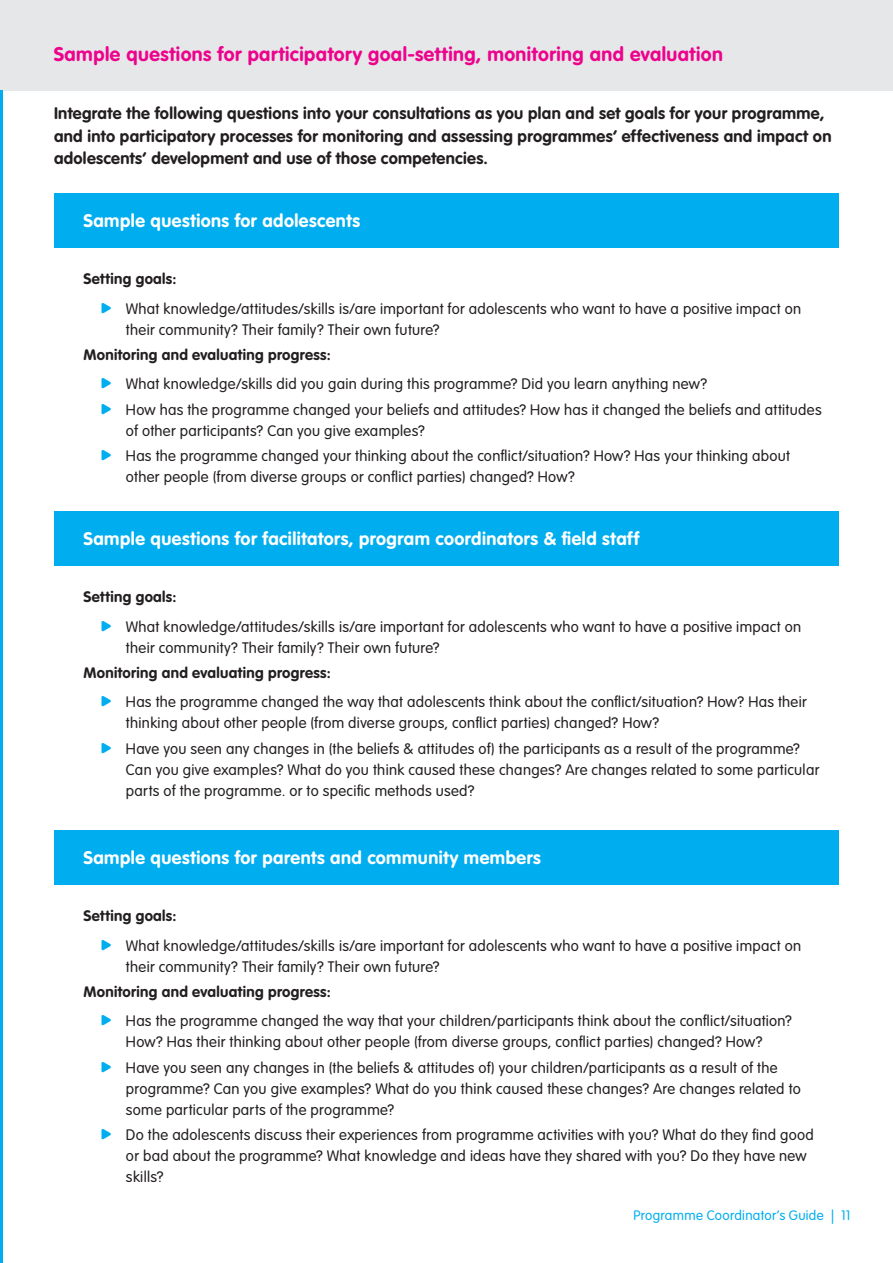
<style>
.page{position:relative;width:893px;height:1263px;background:#fff}
.page>*{position:absolute;margin:0;border:0;box-sizing:border-box;transform-origin:0 0}
.t1{font:700 19.5px "VAG Rounded Std";letter-spacing:.025em;color:#ed028c}
.t2{font:700 18px "VAG Rounded Std";letter-spacing:.025em;color:#fff}
.t3{font:700 16.5px/22.5px "VAG Rounded Std";letter-spacing:.02em;color:#231f20}
.t4{font:300 15px/21px "VAG Rounded Std";letter-spacing:.02em;color:#231f20}
.t5{font:700 15px "VAG Rounded Std";letter-spacing:.02em;color:#231f20}
.t6{font:300 13.5px "VAG Rounded Std";letter-spacing:.025em;color:#00aeef}
.s1{color:#00aeef}
</style>
<div class="page">
<div style="left:0;top:0;width:893px;height:91px;background:#e6e7e9"></div>
<hr style="left:0;top:91px;width:2px;height:1172px;background:#00aeef">
<div style="left:54px;top:193px;width:785px;height:54px;background:#00aeef"></div>
<div style="left:54px;top:511px;width:785px;height:54px;background:#00aeef"></div>
<div style="left:54px;top:830px;width:785px;height:54px;background:#00aeef"></div>
<h1 class="t1" style="left:54px;top:43px;width:671px">Sample questions for participatory goal-setting, monitoring and evaluation</h1>
<p class="t3" style="left:54px;top:103px;width:779px">Integrate the following questions into your consultations as you plan and set goals for your programme, and into participatory processes for monitoring and assessing programmes’ effectiveness and impact on adolescents’ development and use of those competencies.</p>
<p class="t2" style="left:83px;top:210px;width:278px">Sample questions for adolescents</p>
<p class="t5" style="left:83px;top:270px;width:94px">Setting goals:</p>
<p class="t4" style="left:126px;top:298px;width:677px;text-indent:-26px"><span class="s1">•</span> What knowledge/attitudes/skills is/are important for adolescents who want to have a positive impact on their community? Their family? Their own future?</p>
<p class="t5" style="left:83px;top:346px;width:249px">Monitoring and evaluating progress:</p>
<p class="t4" style="left:100px;top:374px;width:608px"><span class="s1">•</span> What knowledge/skills did you gain during this programme? Did you learn anything new?</p>
<p class="t4" style="left:126px;top:399px;width:697px;text-indent:-26px"><span class="s1">•</span> How has the programme changed your beliefs and attitudes? How has it changed the beliefs and attitudes of other participants? Can you give examples?</p>
<p class="t4" style="left:126px;top:446px;width:666px;text-indent:-26px"><span class="s1">•</span> Has the programme changed your thinking about the conflict/situation? How? Has your thinking about other people (from diverse groups or conflict parties) changed? How?</p>
<p class="t2" style="left:83px;top:528px;width:557px">Sample questions for facilitators, program coordinators &amp; field staff</p>
<p class="t5" style="left:83px;top:588px;width:94px">Setting goals:</p>
<p class="t4" style="left:126px;top:616px;width:677px;text-indent:-26px"><span class="s1">•</span> What knowledge/attitudes/skills is/are important for adolescents who want to have a positive impact on their community? Their family? Their own future?</p>
<p class="t5" style="left:83px;top:664px;width:249px">Monitoring and evaluating progress:</p>
<p class="t4" style="left:126px;top:692px;width:682px;text-indent:-26px"><span class="s1">•</span> Has the programme changed the way that adolescents think about the conflict/situation? How? Has their thinking about other people (from diverse groups, conflict parties) changed? How?</p>
<p class="t4" style="left:126px;top:738px;width:695px;text-indent:-26px"><span class="s1">•</span> Have you seen any changes in (the beliefs &amp; attitudes of) the participants as a result of the programme?<br>Can you give examples? What do you think caused these changes? Are changes related to some particular parts of the programme. or to specific methods used?</p>
<p class="t2" style="left:83px;top:847px;width:459px">Sample questions for parents and community members</p>
<p class="t5" style="left:83px;top:907px;width:94px">Setting goals:</p>
<p class="t4" style="left:126px;top:935px;width:677px;text-indent:-26px"><span class="s1">•</span> What knowledge/attitudes/skills is/are important for adolescents who want to have a positive impact on their community? Their family? Their own future?</p>
<p class="t5" style="left:83px;top:983px;width:249px">Monitoring and evaluating progress:</p>
<p class="t4" style="left:100px;top:1011px;width:693px;text-align:center"><span class="s1">•</span> Has the programme changed the way that your children/participants think about the conflict/situation?<br>How? Has their thinking about other people (from diverse groups, conflict parties) changed? How?</p>
<p class="t4" style="left:126px;top:1057px;width:676px;text-indent:-26px"><span class="s1">•</span> Have you seen any changes in (the beliefs &amp; attitudes of) your children/participants as a result of the programme? Can you give examples? What do you think caused these changes? Are changes related to some particular parts of the programme?</p>
<p class="t4" style="left:126px;top:1125px;width:689px;text-indent:-26px"><span class="s1">•</span> Do the adolescents discuss their experiences from programme activities with you? What do they find good or bad about the programme? What knowledge and ideas have they shared with you? Do they have new skills?</p>
<p class="t6" style="left:633px;top:1208px;width:219px">Programme Coordinator’s Guide | 11</p>
</div>
